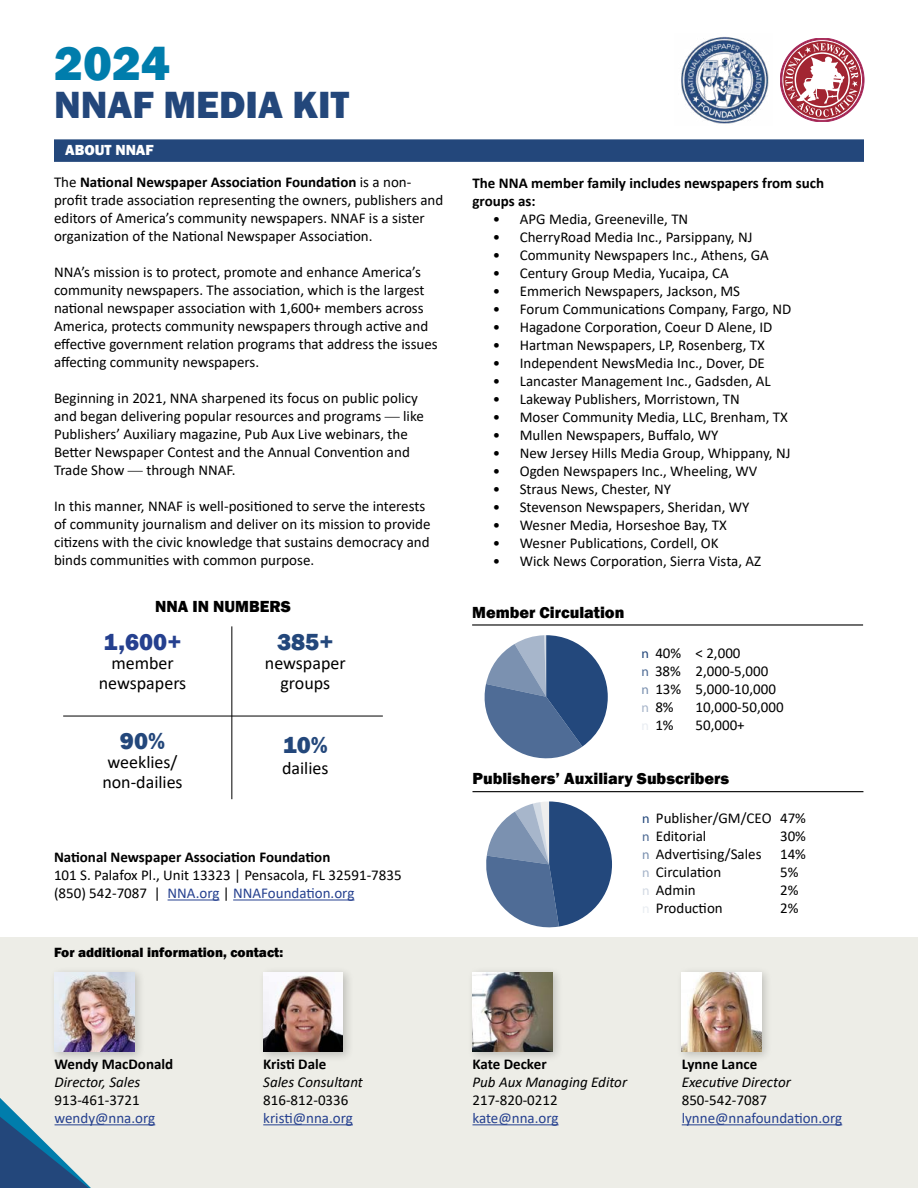
<style>
.page{position:relative;width:918px;height:1188px;background:#fff}
.page>*{position:absolute;margin:0;border:0;box-sizing:border-box;transform-origin:0 0}
.t1{font:800 49.5px "Franklin Gothic";color:#007dac}
.t2{font:800 39px "Franklin Gothic";color:#23477b}
.t3{font:800 24px "Franklin Gothic";color:#23477b}
.t4{font:800 24px "Franklin Gothic";color:#25408f}
.t5{font:18px/19.5px "Calibri";color:#000;text-align:center}
.t6{font:800 16.5px "Franklin Gothic";color:#000}
.t7{font:15px/18px "Calibri";color:#000}
.t8{font:700 15px/18px "Calibri";color:#000}
.t9{font:italic 15px "Calibri";color:#000}
.t10{font:15px "Calibri";color:#25408f}
.t11{font:800 15px "Franklin Gothic";color:#fff}
.t12{font:800 13.65px "Franklin Gothic";color:#000}
.s1{font-weight:700}
.s2{font-family:"Nimrod"}
.s3{color:#25408f}
.s4{font-family:"Myriad Pro";font-size:13.5px;color:#23477b}
.s5{font-family:"Myriad Pro";font-size:13.5px;color:#4f6c95}
.s6{font-family:"Myriad Pro";font-size:13.5px;color:#7b91b0}
.s7{font-family:"Myriad Pro";font-size:13.5px;color:#a7b5ca}
.s8{font-family:"Myriad Pro";font-size:13.5px;color:#e9edf2}
.s9{font-family:"Myriad Pro";font-size:13.5px;color:#d3dae4}
</style>
<div class="page">
<div style="left:0;top:937px;width:918px;height:251px;background:#edede7"></div>
<svg style="left:485px;top:635px;width:123px;height:123px"></svg>
<hr style="left:682px;top:1124px;width:160px;height:1px;background:#25408f">
<div style="left:676px;top:966px;width:97px;height:97px;background:#000;opacity:.2"></div>
<img style="left:682px;top:972px;width:79px;height:80px">
<hr style="left:263px;top:1124px;width:90px;height:1px;background:#25408f">
<div style="left:257px;top:966px;width:97px;height:97px;background:#000;opacity:.2"></div>
<img style="left:263px;top:972px;width:80px;height:80px">
<hr style="left:472px;top:1124px;width:87px;height:1px;background:#25408f">
<div style="left:467px;top:966px;width:96px;height:97px;background:#000;opacity:.2"></div>
<img style="left:472px;top:972px;width:80px;height:80px">
<hr style="left:168px;top:899px;width:51px;height:1px;background:#25408f">
<hr style="left:233px;top:899px;width:121px;height:1px;background:#25408f">
<svg style="left:486px;top:801px;width:126px;height:126px"></svg>
<hr style="left:232px;top:626px;width:1px;height:173px;background:#000">
<hr style="left:63px;top:716px;width:320px;height:1px;background:#000">
<img style="left:681px;top:36px;width:88px;height:88px">
<svg style="left:780px;top:38px;width:84px;height:84px"></svg>
<div style="left:54px;top:139px;width:810px;height:23px;background:#23477b"></div>
<hr style="left:472px;top:624px;width:391px;height:2px;background:#000">
<hr style="left:472px;top:791px;width:391px;height:1px;background:#000">
<hr style="left:55px;top:1124px;width:100px;height:1px;background:#25408f">
<div style="left:49px;top:966px;width:97px;height:97px;background:#000;opacity:.2"></div>
<img style="left:55px;top:972px;width:79px;height:80px">
<svg style="left:0;top:1098px;width:91px;height:90px"></svg>
<h1 class="t1" style="left:54px;top:31px;width:117px">2024</h1>
<h2 class="t2" style="left:54px;top:79px;width:297px">NNAF MEDIA KIT</h2>
<p class="t11" style="left:65px;top:140px;width:90px">ABOUT NNAF</p>
<p class="t7" style="left:54px;top:173px;width:391px">The <span class="s1">National Newspaper Association Foundation</span> is a non&shy;profit trade association representing the owners, publishers and editors of America’s community newspapers. NNAF is a sister organization of the National Newspaper Association.</p>
<p class="t7" style="left:54px;top:263px;width:385px">NNA’s mission is to protect, promote and enhance America’s community newspapers. The association, which is the largest national newspaper association with 1,600+ members across America, protects community newspapers through active and effective government relation programs that address the issues affecting community newspapers.</p>
<p class="t7" style="left:54px;top:389px;width:371px">Beginning in 2021, NNA sharpened its focus on public policy and began delivering popular resources and programs <span class="s2">—</span> like Publishers’ Auxiliary magazine, Pub Aux Live webinars, the Better Newspaper Contest and the Annual Convention and Trade Show <span class="s2">—</span> through NNAF.</p>
<p class="t7" style="left:54px;top:497px;width:378px">In this manner, NNAF is well-positioned to serve the interests of community journalism and deliver on its mission to provide citizens with the civic knowledge that sustains democracy and binds communities with common purpose.</p>
<p class="t6" style="left:155px;top:596px;width:137px">NNA IN NUMBERS</p>
<h3 class="t4" style="left:104px;top:626px;width:79px">1,600+</h3>
<p class="t5" style="left:99px;top:653px;width:89px">member newspapers</p>
<h3 class="t3" style="left:277px;top:626px;width:58px">385+</h3>
<p class="t5" style="left:265px;top:653px;width:82px">newspaper groups</p>
<h3 class="t3" style="left:120px;top:725px;width:47px">90%</h3>
<p class="t5" style="left:102px;top:752px;width:82px;text-align:left">weeklies/ non-dailies</p>
<h3 class="t3" style="left:283px;top:730px;width:47px">10%</h3>
<p class="t5" style="left:282px;top:758px;width:48px">dailies</p>
<p class="t8" style="left:54px;top:848px;width:278px">National Newspaper Association Foundation</p>
<p class="t7" style="left:54px;top:866px;width:349px">101 S. Palafox Pl., Unit 13323 | Pensacola, FL 32591-7835 (850) 542-7087 | <span class="s3">NNA.org</span> | <span class="s3">NNAFoundation.org</span></p>
<p class="t12" style="left:54px;top:943px;width:231px">For additional information, contact:</p>
<p class="t8" style="left:472px;top:174px;width:353px">The NNA member family includes newspapers from such groups as:</p>
<p class="t7" style="left:493px;top:210px;width:197px">• APG Media, Greeneville, TN</p>
<p class="t7" style="left:493px;top:228px;width:261px">• CherryRoad Media Inc., Parsippany, NJ</p>
<p class="t7" style="left:493px;top:246px;width:278px">• Community Newspapers Inc., Athens, GA</p>
<p class="t7" style="left:493px;top:264px;width:238px">• Century Group Media, Yucaipa, CA</p>
<p class="t7" style="left:493px;top:282px;width:249px">• Emmerich Newspapers, Jackson, MS</p>
<p class="t7" style="left:493px;top:300px;width:300px">• Forum Communications Company, Fargo, ND</p>
<p class="t7" style="left:493px;top:318px;width:281px">• Hagadone Corporation, Coeur D Alene, ID</p>
<p class="t7" style="left:493px;top:336px;width:274px">• Hartman Newspapers, LP, Rosenberg, TX</p>
<p class="t7" style="left:493px;top:354px;width:274px">• Independent NewsMedia Inc., Dover, DE</p>
<p class="t7" style="left:493px;top:372px;width:280px">• Lancaster Management Inc., Gadsden, AL</p>
<p class="t7" style="left:493px;top:390px;width:249px">• Lakeway Publishers, Morristown, TN</p>
<p class="t7" style="left:493px;top:408px;width:297px">• Moser Community Media, LLC, Brenham, TX</p>
<p class="t7" style="left:493px;top:426px;width:227px">• Mullen Newspapers, Buffalo, WY</p>
<p class="t7" style="left:493px;top:444px;width:299px">• New Jersey Hills Media Group, Whippany, NJ</p>
<p class="t7" style="left:493px;top:462px;width:266px">• Ogden Newspapers Inc., Wheeling, WV</p>
<p class="t7" style="left:493px;top:480px;width:180px">• Straus News, Chester, NY</p>
<p class="t7" style="left:493px;top:498px;width:258px">• Stevenson Newspapers, Sheridan, WY</p>
<p class="t7" style="left:493px;top:516px;width:236px">• Wesner Media, Horseshoe Bay, TX</p>
<p class="t7" style="left:493px;top:534px;width:227px">• Wesner Publications, Cordell, OK</p>
<p class="t7" style="left:493px;top:552px;width:270px">• Wick News Corporation, Sierra Vista, AZ</p>
<p class="t6" style="left:472px;top:601px;width:154px">Member Circulation</p>
<p class="t7" style="left:642px;top:644px;width:136px"><span class="s4">n</span> 40% &lt; 2,000<br><span class="s5">n</span> 38% 2,000-5,000 <span class="s6">n</span> 13% 5,000-10,000 <span class="s7">n</span> 8%</p>
<p class="t7" style="left:696px;top:698px;width:90px">10,000-50,000</p>
<p class="t7" style="left:642px;top:716px;width:34px"><span class="s8">n</span> 1%</p>
<p class="t7" style="left:696px;top:716px;width:51px">50,000+</p>
<p class="t6" style="left:472px;top:768px;width:258px">Publishers’ Auxiliary Subscribers</p>
<p class="t7" style="left:642px;top:809px;width:165px"><span class="s4">n</span> Publisher/GM/CEO 47% <span class="s5">n</span> Editorial</p>
<p class="t7" style="left:642px;top:827px;width:165px;text-align:justify;text-indent:138px">30% <span class="s6">n</span> Advertising/Sales 14% <span class="s7">n</span> Circulation</p>
<p class="t7" style="left:780px;top:863px;width:20px">5%</p>
<p class="t7" style="left:642px;top:881px;width:55px"><span class="s9">n</span> Admin</p>
<p class="t7" style="left:780px;top:881px;width:20px">2%</p>
<p class="t7" style="left:642px;top:899px;width:82px"><span class="s8">n</span> Production</p>
<p class="t7" style="left:780px;top:899px;width:20px">2%</p>
<p class="t8" style="left:55px;top:1055px;width:120px">Wendy MacDonald</p>
<p class="t9" style="left:55px;top:1072px;width:87px">Director, Sales</p>
<p class="t7" style="left:55px;top:1091px;width:87px">913-461-3721</p>
<p class="t10" style="left:55px;top:1108px;width:102px">wendy@nna.org</p>
<p class="t8" style="left:263px;top:1055px;width:65px">Kristi Dale</p>
<p class="t9" style="left:263px;top:1072px;width:101px">Sales Consultant</p>
<p class="t7" style="left:263px;top:1091px;width:87px">816-812-0336</p>
<p class="t10" style="left:263px;top:1108px;width:91px">kristi@nna.org</p>
<p class="t8" style="left:472px;top:1055px;width:76px">Kate Decker</p>
<p class="t9" style="left:472px;top:1072px;width:156px">Pub Aux Managing Editor</p>
<p class="t7" style="left:472px;top:1091px;width:87px">217-820-0212</p>
<p class="t10" style="left:472px;top:1108px;width:88px">kate@nna.org</p>
<p class="t8" style="left:682px;top:1055px;width:77px">Lynne Lance</p>
<p class="t9" style="left:682px;top:1072px;width:111px">Executive Director</p>
<p class="t7" style="left:682px;top:1091px;width:87px">850-542-7087</p>
<p class="t10" style="left:682px;top:1108px;width:162px">lynne@nnafoundation.org</p>
</div>
